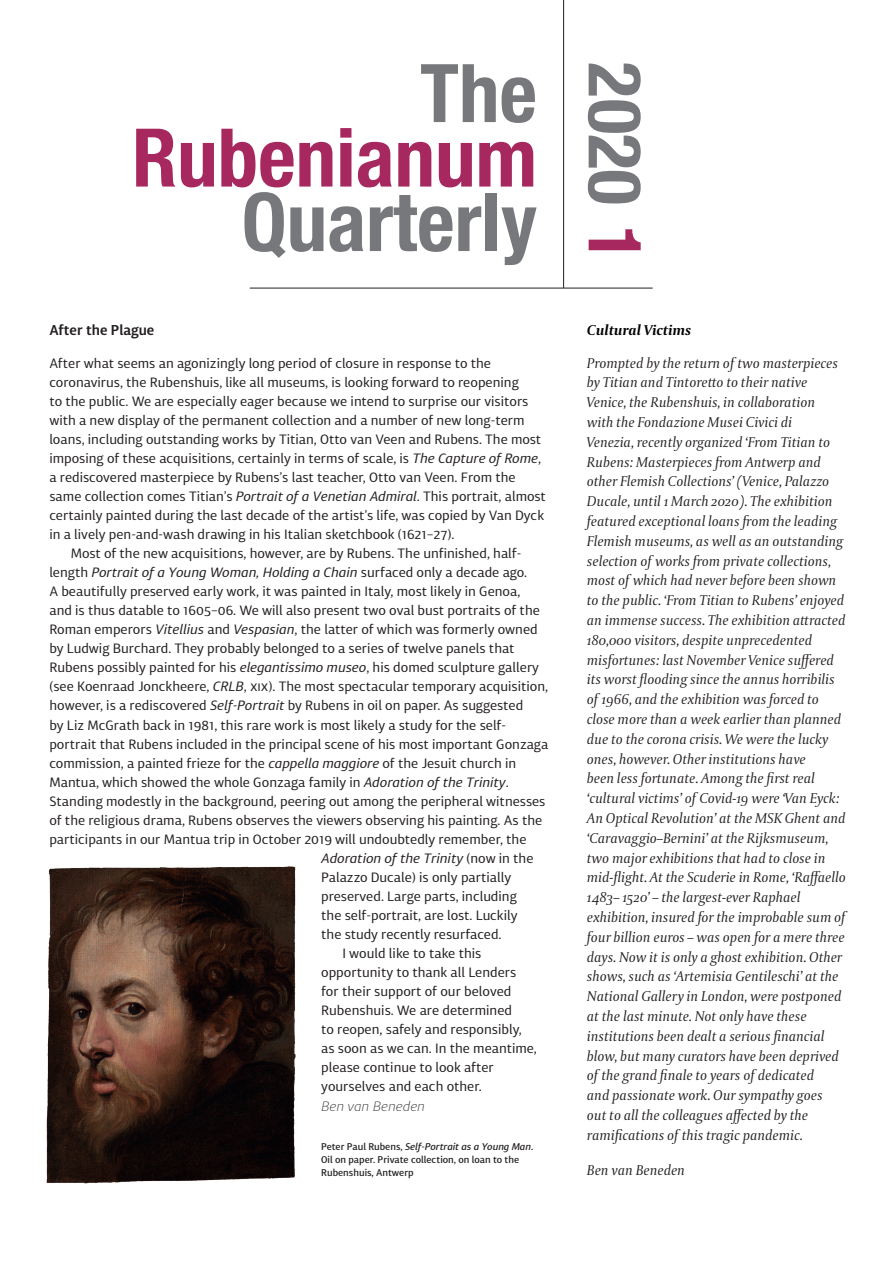
<style>
.page{position:relative;width:893px;height:1263px;background:#fff}
.page>*{position:absolute;margin:0;border:0;box-sizing:border-box;transform-origin:0 0}
.t1{font:700 condensed 81px "Helvetica Neue";color:#76787b}
.t2{font:700 condensed 81px "Helvetica Neue";color:#a7285f}
.t3{font:700 condensed 73.5px "Helvetica Neue";color:#76787b}
.t4{font:italic 15px/19.8px "Capitolium 2";color:#231f20}
.t5{font:italic 700 15px "Capitolium 2";color:#000001}
.t6{font:600 14.25px "Diaria Sans Pro";color:#231f20}
.t7{font:13.5px "Diaria Sans Pro";color:#231f20}
.t8{font:italic 13.5px "Diaria Sans Pro";color:#231f20}
.t9{font:italic 200 13.5px "Diaria Sans Pro";color:#231f20}
.t10{font:500 9.75px/12.8px "Diaria Sans Pro";color:#231f20}
.s1{font-style:italic}
.s2{font-style:normal}
.s3{color:#a7285f}
</style>
<div class="page">
<hr style="left:563px;top:0;width:1px;height:288px;background:#231f20">
<hr style="left:250px;top:288px;width:403px;height:1px;background:#231f20">
<img style="left:46px;top:866px;width:250px;height:318px">
<h1 class="t1" style="left:420px;top:26px;width:118px">The</h1>
<h1 class="t2" style="left:132px;top:90px;width:406px">Rubenianum</h1>
<h1 class="t1" style="left:242px;top:155px;width:297px">Quarterly</h1>
<p class="t6" style="left:49px;top:320px;width:106px">After the Plague</p>
<p class="t7" style="left:49px;top:354px;width:443px">After what seems an agonizingly long period of closure in response to the</p>
<p class="t7" style="left:49px;top:373px;width:471px">coronavirus, the Rubenshuis, like all museums, is looking forward to reopening</p>
<p class="t7" style="left:49px;top:392px;width:481px">to the public. We are especially eager because we intend to surprise our visitors</p>
<p class="t7" style="left:49px;top:411px;width:477px">with a new display of the permanent collection and a number of new long-term</p>
<p class="t7" style="left:49px;top:430px;width:493px">loans, including outstanding works by Titian, Otto van Veen and Rubens. The most</p>
<p class="t7" style="left:49px;top:449px;width:493px">imposing of these acquisitions, certainly in terms of scale, is <span class="s1">The Capture of Rome</span>,</p>
<p class="t7" style="left:49px;top:468px;width:468px">a rediscovered masterpiece by Rubens’s last teacher, Otto van Veen. From the</p>
<p class="t7" style="left:49px;top:488px;width:498px">same collection comes Titian’s <span class="s1">Portrait of a Venetian Admiral</span>. This portrait, almost</p>
<p class="t7" style="left:49px;top:507px;width:496px">certainly painted during the last decade of the artist’s life, was copied by Van Dyck</p>
<p class="t7" style="left:49px;top:526px;width:407px">in a lively pen-and-wash drawing in his Italian sketchbook (1621–27).</p>
<p class="t7" style="left:71px;top:545px;width:452px">Most of the new acquisitions, however, are by Rubens. The unfinished, half-</p>
<p class="t8" style="left:49px;top:564px;width:479px"><span class="s2">length</span> Portrait of a Young Woman, Holding a Chain <span class="s2">surfaced only a decade ago.</span></p>
<p class="t7" style="left:49px;top:583px;width:472px">A beautifully preserved early work, it was painted in Italy, most likely in Genoa,</p>
<p class="t7" style="left:49px;top:602px;width:492px">and is thus datable to 1605–06. We will also present two oval bust portraits of the</p>
<p class="t7" style="left:49px;top:621px;width:490px">Roman emperors <span class="s1">Vitellius</span> and <span class="s1">Vespasian</span>, the latter of which was formerly owned</p>
<p class="t7" style="left:49px;top:640px;width:467px">by Ludwig Burchard. They probably belonged to a series of twelve panels that</p>
<p class="t7" style="left:49px;top:659px;width:491px">Rubens possibly painted for his <span class="s1">elegantissimo museo</span>, his domed sculpture gallery</p>
<p class="t7" style="left:49px;top:678px;width:500px">(see Koenraad Jonckheere, <span class="s1">CRLB</span>, xix). The most spectacular temporary acquisition,</p>
<p class="t7" style="left:49px;top:697px;width:475px">however, is a rediscovered <span class="s1">Self-Portrait</span> by Rubens in oil on paper. As suggested</p>
<p class="t7" style="left:49px;top:716px;width:458px">by Liz McGrath back in 1981, this rare work is most likely a study for the self-</p>
<p class="t7" style="left:49px;top:735px;width:501px">portrait that Rubens included in the principal scene of his most important Gonzaga</p>
<p class="t7" style="left:49px;top:754px;width:468px">commission, a painted frieze for the <span class="s1">cappella maggiore</span> of the Jesuit church in</p>
<p class="t7" style="left:49px;top:773px;width:461px">Mantua, which showed the whole Gonzaga family in <span class="s1">Adoration of the Trinity</span>.</p>
<p class="t7" style="left:49px;top:792px;width:498px">Standing modestly in the background, peering out among the peripheral witnesses</p>
<p class="t7" style="left:49px;top:811px;width:494px">of the religious drama, Rubens observes the viewers observing his painting. As the</p>
<p class="t7" style="left:49px;top:830px;width:479px">participants in our Mantua trip in October 2019 will undoubtedly remember, the</p>
<p class="t8" style="left:321px;top:849px;width:214px">Adoration of the Trinity <span class="s2">(now in the</span></p>
<p class="t7" style="left:321px;top:868px;width:192px">Palazzo Ducale) is only partially</p>
<p class="t7" style="left:321px;top:888px;width:197px">preserved. Large parts, including</p>
<p class="t7" style="left:321px;top:907px;width:198px">the self-portrait, are lost. Luckily</p>
<p class="t7" style="left:321px;top:926px;width:182px">the study recently resurfaced.</p>
<p class="t7" style="left:342px;top:945px;width:140px">I would like to take this</p>
<p class="t7" style="left:321px;top:964px;width:197px">opportunity to thank all Lenders</p>
<p class="t7" style="left:321px;top:983px;width:192px">for their support of our beloved</p>
<p class="t7" style="left:321px;top:1002px;width:192px">Rubenshuis. We are determined</p>
<p class="t7" style="left:321px;top:1021px;width:202px">to reopen, safely and responsibly,</p>
<p class="t7" style="left:321px;top:1040px;width:217px">as soon as we can. In the meantime,</p>
<p class="t7" style="left:321px;top:1059px;width:174px">please continue to look after</p>
<p class="t7" style="left:321px;top:1078px;width:162px">yourselves and each other.</p>
<p class="t9" style="left:321px;top:1097px;width:105px">Ben van Beneden</p>
<p class="t10" style="left:321px;top:1140px;width:214px">Peter Paul Rubens, <span class="s1">Self-Portrait as a Young Man</span>.<br>Oil on paper. Private collection, on loan to the<br>Rubenshuis, Antwerp</p>
<h2 class="t3" style="left:676px;top:62px;width:201px;rotate:90deg">2020 <span class="s3">1</span></h2>
<p class="t5" style="left:587px;top:320px;width:106px">Cultural Victims</p>
<p class="t4" style="left:587px;top:352px;width:260px">Prompted by the return of two masterpieces by Titian and Tintoretto to their native Venice, the Rubenshuis, in collaboration<br>with the Fondazione Musei Civici di<br>Venezia, recently organized ‘From Titian to Rubens: Masterpieces from Antwerp and other Flemish Collections’ (Venice, Palazzo Ducale, until 1 March 2020). The exhibition featured exceptional loans from the leading Flemish museums, as well as an outstanding selection of works from private collections, most of which had never before been shown to the public. ‘From Titian to Rubens’ enjoyed an immense success. The exhibition attracted 180,000 visitors, despite unprecedented misfortunes: last November Venice suffered its worst flooding since the annus horribilis of 1966, and the exhibition was forced to close more than a week earlier than planned due to the corona crisis. We were the lucky ones, however. Other institutions have<br>been less fortunate. Among the first real ‘cultural victims’ of Covid-19 were ‘Van Eyck:<br>An Optical Revolution’ at the MSK Ghent and ‘Caravaggio–Bernini’ at the Rijksmuseum, two major exhibitions that had to close in mid-flight. At the Scuderie in Rome, ‘Raffaello 1483– 1520’ – the largest-ever Raphael exhibition, insured for the improbable sum of four billion euros – was open for a mere three days. Now it is only a ghost exhibition. Other shows, such as ‘Artemisia Gentileschi’ at the National Gallery in London, were postponed at the last minute. Not only have these institutions been dealt a serious financial blow, but many curators have been deprived of the grand finale to years of dedicated<br>and passionate work. Our sympathy goes out to all the colleagues affected by the ramifications of this tragic pandemic.</p>
<p class="t4" style="left:587px;top:1159px;width:100px">Ben van Beneden</p>
</div>
